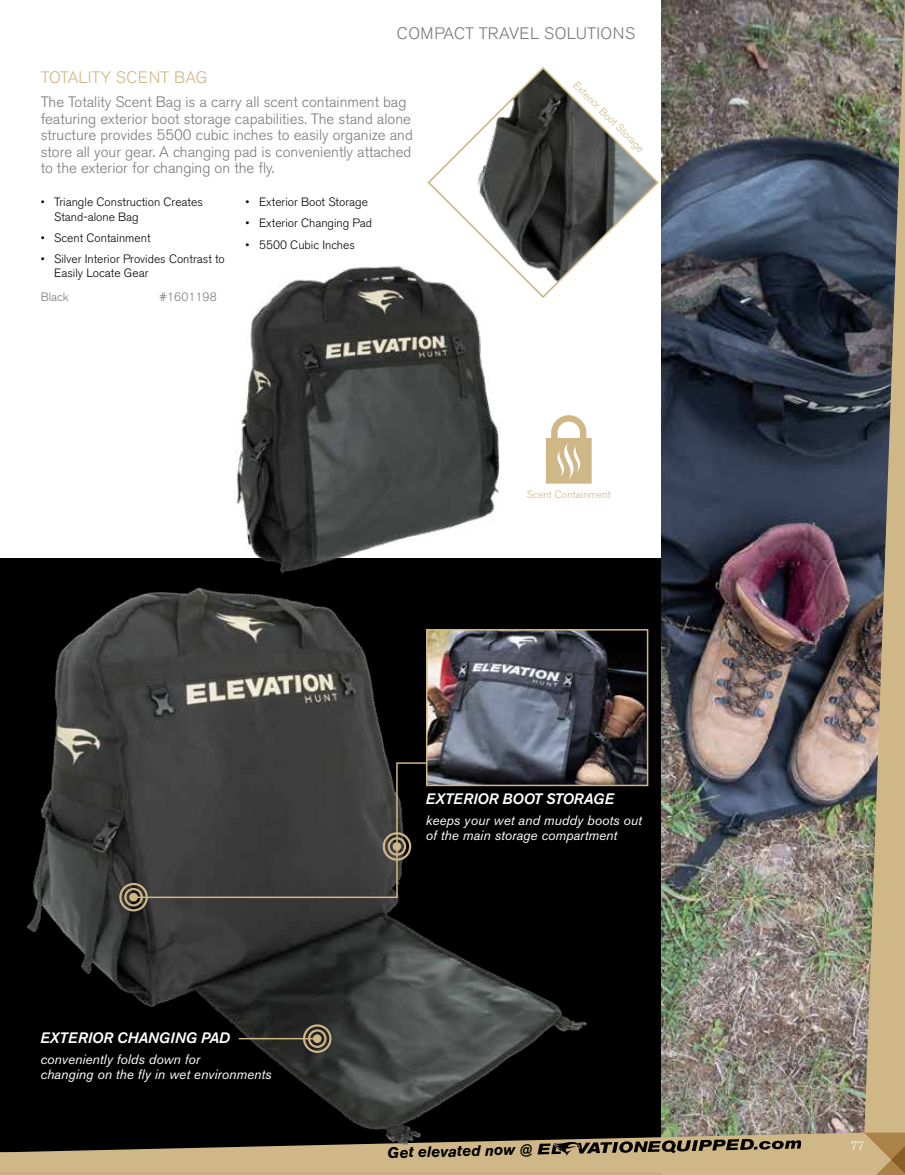
<style>
.page{position:relative;width:905px;height:1175px;background:#fff}
.page>*{position:absolute;margin:0;border:0;box-sizing:border-box;transform-origin:0 0}
.t1{font:300 16.5px "Akzidenz Grotesk BE";letter-spacing:.03em;color:#78797c}
.t2{font:300 16.5px "Akzidenz Grotesk BE";letter-spacing:.01em;color:#d0b787}
.t3{font:300 15px/16.5px "Akzidenz Grotesk BE";color:#78797c}
.t4{font:italic 500 15px "Akzidenz Grotesk BE";color:#fff}
.t5{font:italic 700 15px "Akzidenz Grotesk BE";color:#000}
.t6{font:italic 13.5px/15px "Akzidenz Grotesk BE";color:#fff}
.t7{font:300 12px/14.4px "Akzidenz Grotesk BE";color:#000}
.t8{font:300 12px "Akzidenz Grotesk BE";color:#78797c}
.t9{font:300 12px "Akzidenz Grotesk BE";color:#fff}
.t10{font:300 10.5px "Akzidenz Grotesk BE";color:#d0b787}
</style>
<div class="page">
<img style="left:0;top:0;width:864px;height:1132px">
<img style="left:864px;top:0;width:40px;height:1132px">
<img style="left:608px;top:632px;width:37px;height:151px">
<img style="left:0;top:567px;width:608px;height:565px">
<div style="left:129px;top:893px;width:9px;height:8px;border:2px solid #d0b787;border-radius:50%"></div>
<div style="left:124px;top:888px;width:19px;height:18px;border:2px solid #d0b787;border-radius:50%"></div>
<div style="left:119px;top:883px;width:29px;height:28px;border:2px solid #d0b787;border-radius:50%"></div>
<svg style="left:132px;top:761px;width:295px;height:137px;background:#3d3c3b"></svg>
<div style="left:313px;top:1034px;width:8px;height:9px;border:2px solid #d0b787;border-radius:50%"></div>
<div style="left:308px;top:1029px;width:18px;height:19px;border:2px solid #d0b787;border-radius:50%"></div>
<div style="left:303px;top:1024px;width:28px;height:28px;border:2px solid #d0b787;border-radius:50%"></div>
<hr style="left:239px;top:1037px;width:79px;height:2px;background:#d0b787">
<svg style="left:426px;top:66px;width:234px;height:233px"></svg>
<img style="left:208px;top:247px;width:318px;height:344px">
<svg style="left:546px;top:415px;width:45px;height:68px"></svg>
<svg style="left:0;top:1132px;width:904px;height:42px;background:#968461"></svg>
<p class="t1" style="left:397px;top:24px;width:240px">COMPACT TRAVEL SOLUTIONS</p>
<p class="t2" style="left:41px;top:68px;width:168px">TOTALITY SCENT BAG</p>
<p class="t3" style="left:41px;top:94px;width:373px">The Totality Scent Bag is a carry all scent containment bag featuring exterior boot storage capabilities. The stand alone structure provides 5500 cubic inches to easily organize and store all your gear. A changing pad is conveniently attached to the exterior for changing on the fly.</p>
<p class="t7" style="left:54px;top:195px;width:150px;text-indent:-14px">• Triangle Construction Creates<br>Stand-alone Bag</p>
<p class="t7" style="left:41px;top:231px;width:111px">• Scent Containment</p>
<p class="t7" style="left:54px;top:252px;width:172px;text-indent:-14px">• Silver Interior Provides Contrast to<br>Easily Locate Gear</p>
<p class="t7" style="left:245px;top:195px;width:124px">• Exterior Boot Storage</p>
<p class="t7" style="left:245px;top:216px;width:128px">• Exterior Changing Pad</p>
<p class="t7" style="left:245px;top:237px;width:111px">• 5500 Cubic Inches</p>
<p class="t8" style="left:41px;top:290px;width:30px">Black</p>
<p class="t8" style="left:159px;top:290px;width:59px">#1601198</p>
<p class="t10" style="left:579px;top:79px;width:97px;rotate:45deg">Exterior Boot Storage</p>
<p class="t10" style="left:526px;top:488px;width:86px">Scent Containment</p>
<p class="t4" style="left:40px;top:1029px;width:191px">EXTERIOR CHANGING PAD</p>
<p class="t6" style="left:40px;top:1051px;width:233px">conveniently folds down for<br>changing on the fly in wet environments</p>
<p class="t4" style="left:426px;top:789px;width:190px">EXTERIOR BOOT STORAGE</p>
<p class="t6" style="left:426px;top:812px;width:217px">keeps your wet and muddy boots out of the main storage compartment</p>
<p class="t5" style="left:387px;top:1143px;width:147px;rotate:-1deg">Get elevated now @</p>
<p class="t9" style="left:850px;top:1139px;width:15px">77</p>
</div>
